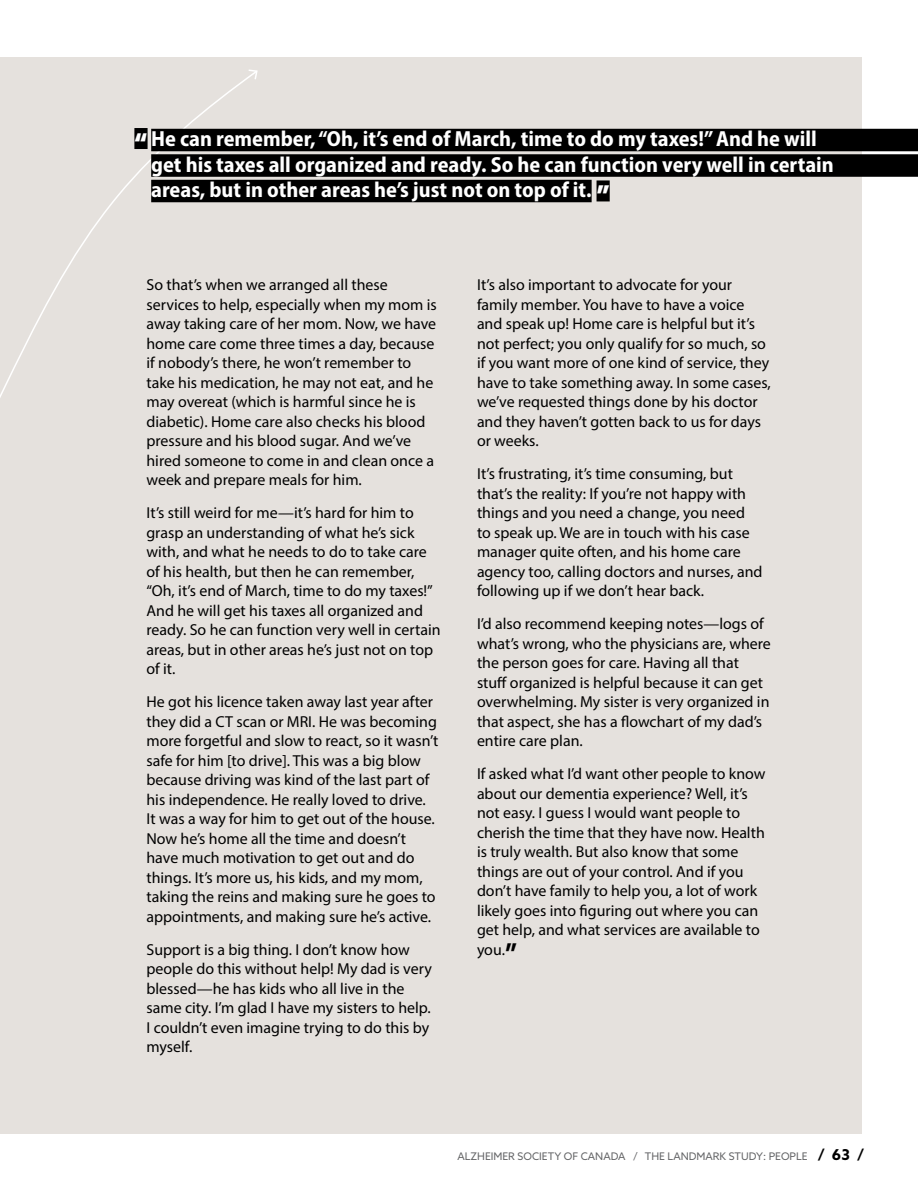
<style>
.page{position:relative;width:918px;height:1188px;background:#fff}
.page>*{position:absolute;margin:0;border:0;box-sizing:border-box;transform-origin:0 0}
.h_block_heading{font:900 27.9px "Azo Sans";color:#fff}
.p_block_callout{font:700 semi-condensed 21.9px/25.5px "Myriad Pro";color:#fff}
.p_body{font:15.9px/19.5px "Myriad Pro";color:#000}
.t1{font:10.5px "Azo Sans";color:#636466}
.s1{font-family:"Azo Sans";font-weight:700;font-size:27.9px}
.s2{font-weight:700;font-size:15px;color:#000}
</style>
<div class="page">
<div style="left:0;top:58px;width:862px;height:1076px;background:#e5e1dd"></div>
<svg style="left:0;top:78px;width:259px;height:320px"></svg>
<svg style="left:247px;top:69px;width:12px;height:12px"></svg>
<div style="left:151px;top:129px;width:767px;height:22px;background:#000"></div>
<div style="left:151px;top:154px;width:767px;height:23px;background:#000"></div>
<div style="left:151px;top:180px;width:441px;height:22px;background:#000"></div>
<div style="left:134px;top:128px;width:14px;height:21px;background:#000"></div>
<div style="left:597px;top:180px;width:13px;height:21px;background:#000"></div>
<p class="p_block_callout" style="left:151px;top:125px;width:684px">He can remember, “Oh, it’s end of March, time to do my taxes!” And he will get his taxes all organized and ready. So he can function very well in certain areas, but in other areas he’s just not on top of it.</p>
<p class="h_block_heading" style="left:134px;top:125px;width:15px">“</p>
<p class="h_block_heading" style="left:597px;top:177px;width:15px">”</p>
<p class="p_body" style="left:147px;top:275px;width:292px">So that’s when we arranged all these services to help, especially when my mom is away taking care of her mom. Now, we have home care come three times a day, because if nobody’s there, he won’t remember to take his medication, he may not eat, and he may overeat (which is harmful since he is diabetic). Home care also checks his blood pressure and his blood sugar. And we’ve hired someone to come in and clean once a week and prepare meals for him.</p>
<p class="p_body" style="left:147px;top:503px;width:296px">It’s still weird for me—it’s hard for him to grasp an understanding of what he’s sick with, and what he needs to do to take care of his health, but then he can remember, “Oh, it’s end of March, time to do my taxes!” And he will get his taxes all organized and ready. So he can function very well in certain areas, but in other areas he’s just not on top of it.</p>
<p class="p_body" style="left:147px;top:692px;width:293px">He got his licence taken away last year after they did a CT scan or MRI. He was becoming more forgetful and slow to react, so it wasn’t safe for him [to drive]. This was a big blow because driving was kind of the last part of his independence. He really loved to drive.<br>It was a way for him to get out of the house.<br>Now he’s home all the time and doesn’t have much motivation to get out and do things. It’s more us, his kids, and my mom, taking the reins and making sure he goes to appointments, and making sure he’s active.</p>
<p class="p_body" style="left:147px;top:939px;width:287px">Support is a big thing. I don’t know how people do this without help! My dad is very blessed—he has kids who all live in the same city. I’m glad I have my sisters to help.<br>I couldn’t even imagine trying to do this by myself.</p>
<p class="p_body" style="left:477px;top:275px;width:295px">It’s also important to advocate for your family member. You have to have a voice and speak up! Home care is helpful but it’s not perfect; you only qualify for so much, so if you want more of one kind of service, they have to take something away. In some cases, we’ve requested things done by his doctor and they haven’t gotten back to us for days or weeks.</p>
<p class="p_body" style="left:477px;top:464px;width:287px">It’s frustrating, it’s time consuming, but that’s the reality: If you’re not happy with things and you need a change, you need to speak up. We are in touch with his case manager quite often, and his home care agency too, calling doctors and nurses, and following up if we don’t hear back.</p>
<p class="p_body" style="left:477px;top:614px;width:295px">I’d also recommend keeping notes—logs of what’s wrong, who the physicians are, where the person goes for care. Having all that stuff organized is helpful because it can get overwhelming. My sister is very organized in that aspect, she has a flowchart of my dad’s entire care plan.</p>
<p class="p_body" style="left:477px;top:764px;width:290px">If asked what I’d want other people to know about our dementia experience? Well, it’s not easy. I guess I would want people to cherish the time that they have now. Health is truly wealth. But also know that some things are out of your control. And if you don’t have family to help you, a lot of work likely goes into figuring out where you can get help, and what services are available to you.<span class="s1">”</span></p>
<p class="t1" style="left:457px;top:1149px;width:408px">ALZHEIMER SOCIETY OF CANADA / THE LANDMARK STUDY: PEOPLE <span class="s2">/ 63 /</span></p>
</div>
